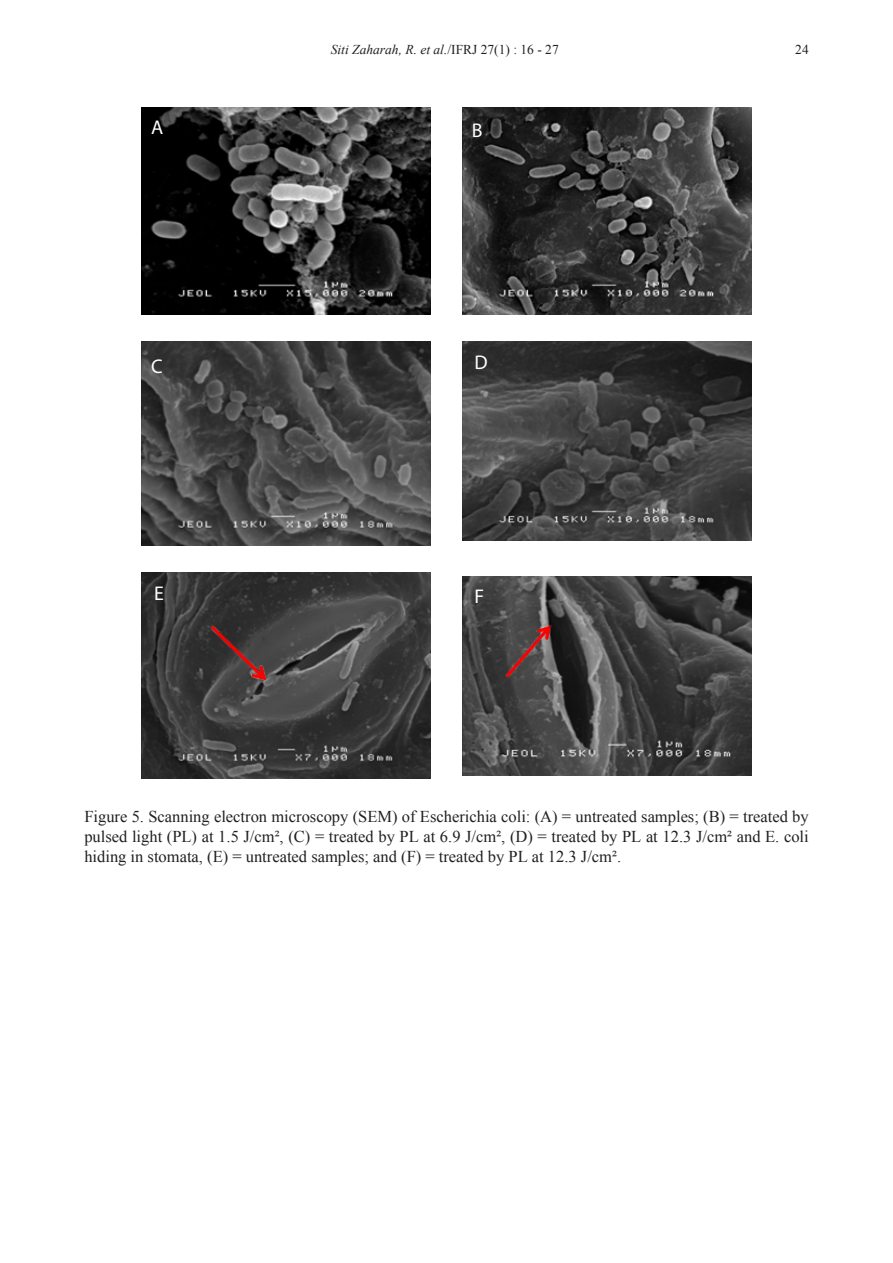
<style>
.page{position:relative;width:893px;height:1263px;background:#fff}
.page>*{position:absolute;margin:0;border:0;box-sizing:border-box;transform-origin:0 0}
.t1{font:19.8px "Myriad Pro";color:#fff}
.t2{font:16.5px/19.8px "Times New Roman";color:#231f20;text-align:justify}
.t3{font:italic 13.5px "Times New Roman";color:#231f20}
.t4{font:13.5px "Times New Roman";color:#231f20}
.s1{font-style:normal}
</style>
<div class="page">
<img style="left:142px;top:107px;width:289px;height:207px">
<img style="left:462px;top:107px;width:289px;height:207px">
<img style="left:462px;top:576px;width:289px;height:199px">
<img style="left:505px;top:611px;width:60px;height:67px">
<img style="left:142px;top:573px;width:289px;height:206px">
<img style="left:210px;top:626px;width:70px;height:68px">
<img style="left:142px;top:341px;width:289px;height:205px">
<img style="left:462px;top:341px;width:289px;height:200px">
<p class="t3" style="left:331px;top:41px;width:230px">Siti Zaharah, R. et al.<span class="s1">/IFRJ 27(1) : 16 - 27</span></p>
<p class="t4" style="left:795px;top:40px;width:15px">24</p>
<p class="t1" style="left:151px;top:115px;width:14px">A</p>
<p class="t1" style="left:472px;top:118px;width:12px">B</p>
<p class="t1" style="left:151px;top:354px;width:13px">C</p>
<p class="t1" style="left:475px;top:350px;width:15px">D</p>
<p class="t1" style="left:154px;top:581px;width:11px">E</p>
<p class="t1" style="left:475px;top:584px;width:11px">F</p>
<p class="t2" style="left:84px;top:806px;width:726px">Figure 5. Scanning electron microscopy (SEM) of Escherichia coli: (A) = untreated samples; (B) = treated by pulsed light (PL) at 1.5 J/cm², (C) = treated by PL at 6.9 J/cm², (D) = treated by PL at 12.3 J/cm² and E. coli hiding in stomata, (E) = untreated samples; and (F) = treated by PL at 12.3 J/cm².</p>
</div>
